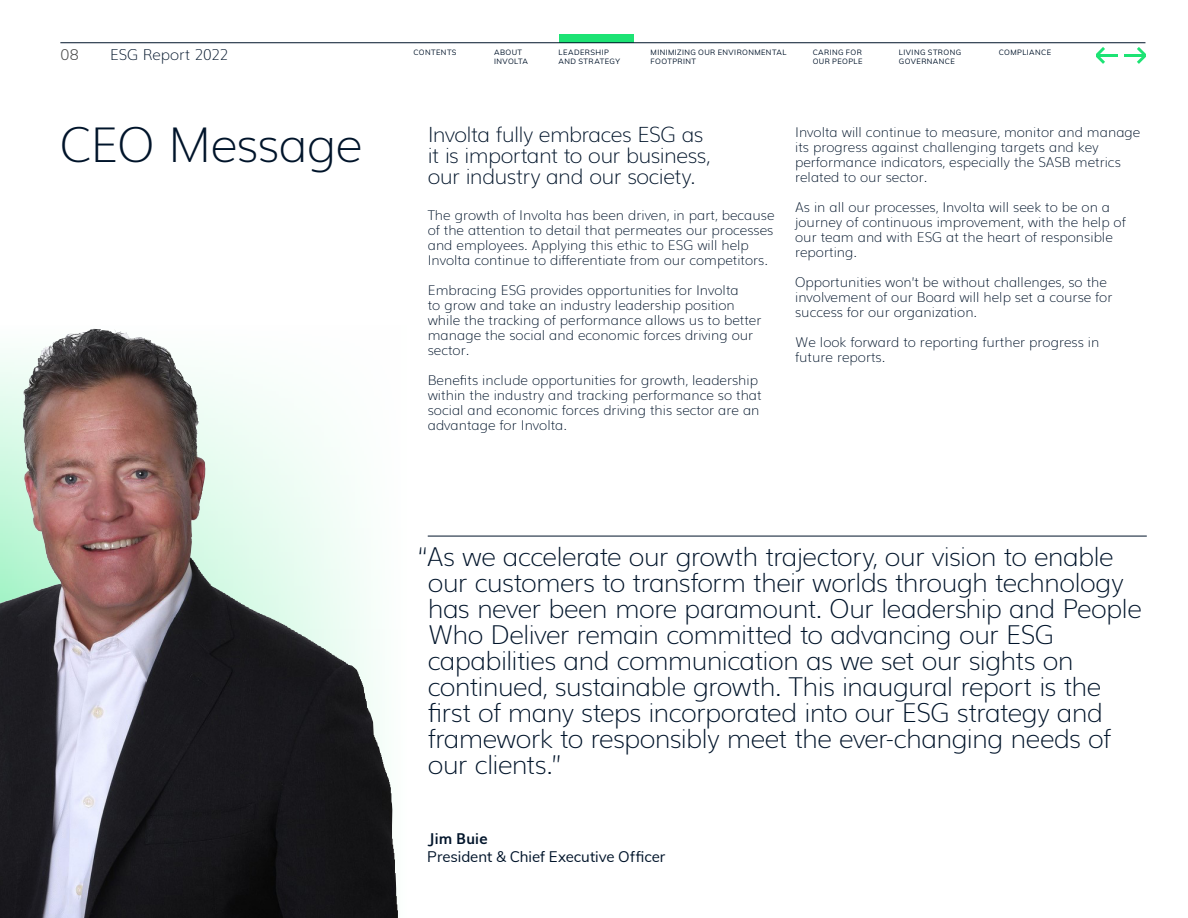
<style>
.page{position:relative;width:1188px;height:918px;background:#fff}
.page>*{position:absolute;margin:0;border:0;box-sizing:border-box;transform-origin:0 0}
._02_Page_Subheading{font:200 48px "Muli";letter-spacing:-.02em;color:#00142a}
._02_Page_Subheading-2{font:200 26.1px/26.1px "Muli";letter-spacing:-.03em;color:#00142a}
.Page_intro_14_14{font:200 21px/21px "Muli";letter-spacing:-.03em;color:#00142a}
._02_Page_Subheading-3{font:15px/18px "Muli";letter-spacing:-.005em;color:#00142a}
.t1{font:200 15px "Muli";letter-spacing:-.01em;color:#00142a}
.t2{font:300 15px "Muli";color:#4a4a49}
.t3{font:200 13.5px/15px "Muli";color:#00142a}
.t4{font:7.5px/9px "Muli";letter-spacing:.055em;color:#00142a}
.s1{font-weight:700}
</style>
<div class="page">
<img style="left:0;top:329px;width:398px;height:589px">
<hr style="left:428px;top:536px;width:719px;height:1px;background:#00142a">
<div style="left:559px;top:34px;width:75px;height:9px;background:#1de374"></div>
<hr style="left:1125px;top:54px;width:21px;height:3px;background:#1de374">
<svg style="left:1137px;top:47px;width:9px;height:17px"></svg>
<hr style="left:1096px;top:54px;width:21px;height:3px;background:#1de374">
<svg style="left:1096px;top:47px;width:9px;height:17px"></svg>
<hr style="left:60px;top:42px;width:1085px;height:1px;background:#00142a">
<p class="t2" style="left:60px;top:44px;width:20px">08</p>
<p class="t1" style="left:110px;top:43px;width:120px">ESG Report 2022</p>
<p class="_02_Page_Subheading" style="left:60px;top:107px;width:304px">CEO Message</p>
<p class="t4" style="left:414px;top:47px;width:45px">CONTENTS</p>
<p class="t4" style="left:559px;top:47px;width:63px">LEADERSHIP<br>AND STRATEGY</p>
<p class="t4" style="left:651px;top:47px;width:137px">MINIMIZING OUR ENVIRONMENTAL<br>FOOTPRINT</p>
<p class="t4" style="left:813px;top:47px;width:51px">CARING FOR<br>OUR PEOPLE</p>
<p class="t4" style="left:899px;top:47px;width:64px">LIVING STRONG<br>GOVERNANCE</p>
<p class="t4" style="left:999px;top:47px;width:54px">COMPLIANCE</p>
<p class="t4" style="left:494px;top:47px;width:35px">ABOUT<br>INVOLTA</p>
<p class="Page_intro_14_14" style="left:428px;top:123px;width:284px">Involta fully embraces ESG as it is important to our business, our industry and our society.</p>
<p class="t3" style="left:428px;top:207px;width:348px">The growth of Involta has been driven, in part, because of the attention to detail that permeates our processes and employees. Applying this ethic to ESG will help Involta continue to differentiate from our competitors.</p>
<p class="t3" style="left:428px;top:282px;width:335px">Embracing ESG provides opportunities for Involta<br>to grow and take an industry leadership position while the tracking of performance allows us to better manage the social and economic forces driving our sector.</p>
<p class="t3" style="left:428px;top:372px;width:335px">Benefits include opportunities for growth, leadership within the industry and tracking performance so that social and economic forces driving this sector are an advantage for Involta.</p>
<p class="t3" style="left:795px;top:124px;width:347px">Involta will continue to measure, monitor and manage its progress against challenging targets and key performance indicators, especially the SASB metrics related to our sector.</p>
<p class="t3" style="left:795px;top:199px;width:332px">As in all our processes, Involta will seek to be on a journey of continuous improvement, with the help of our team and with ESG at the heart of responsible reporting.</p>
<p class="t3" style="left:795px;top:274px;width:319px">Opportunities won’t be without challenges, so the involvement of our Board will help set a course for success for our organization.</p>
<p class="t3" style="left:795px;top:334px;width:306px">We look forward to reporting further progress in future reports.</p>
<p class="_02_Page_Subheading-2" style="left:428px;top:542px;width:716px;text-indent:-11px">“As we accelerate our growth trajectory, our vision to enable our customers to transform their worlds through technology has never been more paramount. Our leadership and People Who Deliver remain committed to advancing our ESG capabilities and communication as we set our sights on continued, sustainable growth. This inaugural report is the first of many steps incorporated into our ESG strategy and framework to responsibly meet the ever-changing needs of our clients.”</p>
<p class="_02_Page_Subheading-3" style="left:427px;top:829px;width:239px"><span class="s1">Jim Buie<br></span>President &amp; Chief Executive Officer</p>
</div>
